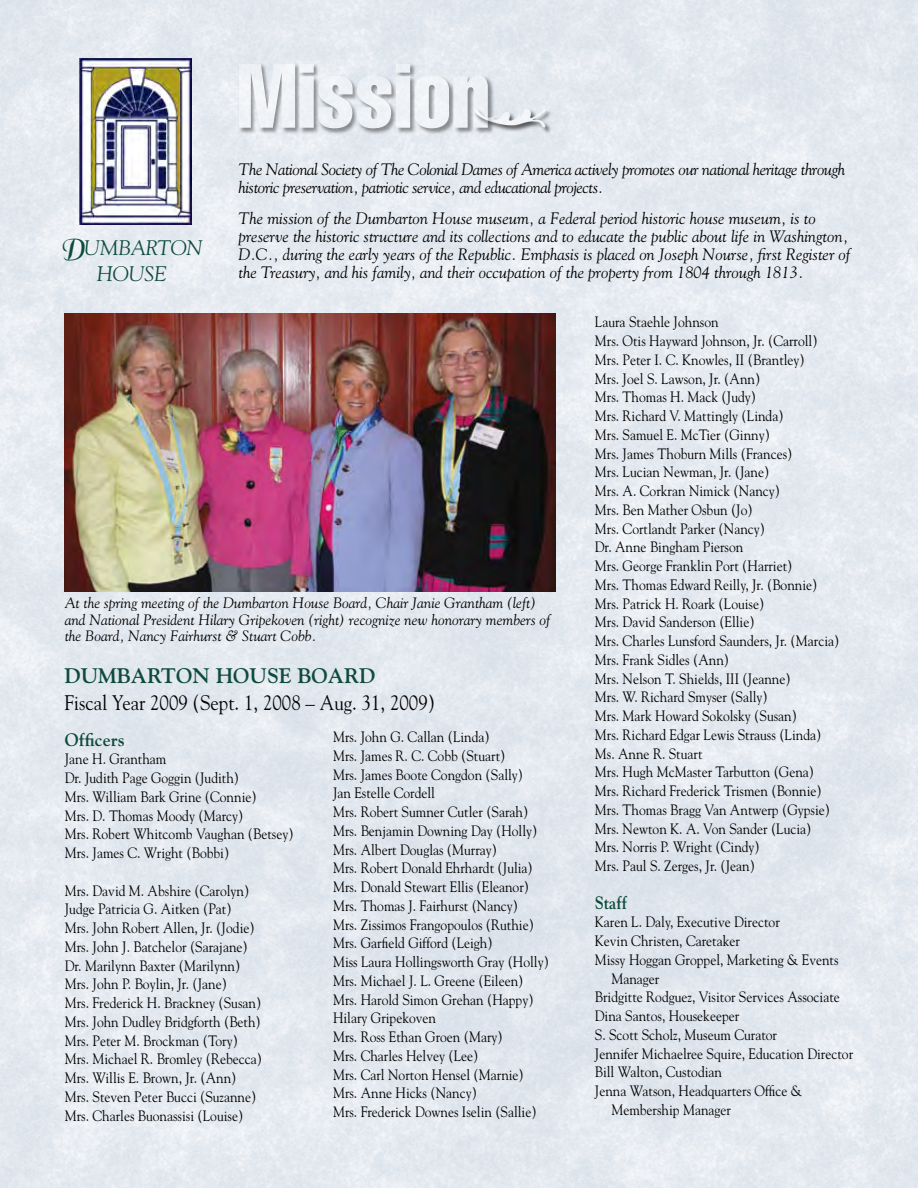
<style>
.page{position:relative;width:918px;height:1188px;background:#fff}
.page>*{position:absolute;margin:0;border:0;box-sizing:border-box;transform-origin:0 0}
.t1{font:extra-condensed 90px "Helvetica";letter-spacing:.005em;color:#fff}
.t2{font:21px "Goudy";color:#000;scale:.9 1}
.t3{font:700 21px "Goudy";color:#0d4b3d}
.t4{font:italic 21px/25.2px "Goudy";letter-spacing:-.025em;color:#0d4b3d;text-align:center}
.t5{font:700 18px "Goudy";color:#0d4b3d}
.t6{font:700 18px "Goudy";color:#0d4b3d;scale:.9 1}
.t7{font:italic 16.5px/18px "Goudy";color:#000}
.t8{font:italic 16.5px/18px "Goudy";letter-spacing:-.025em;color:#000}
.t9{font:15px/18.8px "Goudy";color:#000;scale:.9 1}
.t10{font:italic 15px/16.5px "Goudy";color:#000}
.s1{font-family:"Black Chancery";font-size:25.5px}
</style>
<div class="page">
<img style="left:0;top:0;width:918px;height:1188px">
<img style="left:80px;top:58px;width:112px;height:166px">
<img style="left:65px;top:313px;width:491px;height:278px">
<svg style="left:238px;top:63px;width:257px;height:72px;background:#b2b6ba"></svg>
<svg style="left:474px;top:109px;width:78px;height:26px"></svg>
<svg style="left:475px;top:109px;width:71px;height:19px"></svg>
<h2 class="t4" style="left:61px;top:235px;width:143px"><span class="s1">D</span>UMBARTON<br>HOUSE</h2>
<h1 class="t1" style="left:237px;top:39px;width:254px">Mission</h1>
<p class="t8" style="left:238px;top:159px;width:608px">The National Society of The Colonial Dames of America actively promotes our national heritage through historic preservation, patriotic service, and educational projects.</p>
<p class="t7" style="left:238px;top:209px;width:614px">The mission of the Dumbarton House museum, a Federal period historic house museum, is to preserve the historic structure and its collections and to educate the public about life in Washington, D.C., during the early years of the Republic. Emphasis is placed on Joseph Nourse, first Register of the Treasury, and his family, and their occupation of the property from 1804 through 1813.</p>
<p class="t10" style="left:65px;top:594px;width:487px">At the spring meeting of the Dumbarton House Board, Chair Janie Grantham (left) and National President Hilary Gripekoven (right) recognize new honorary members of the Board, Nancy Fairhurst &amp; Stuart Cobb.</p>
<h2 class="t3" style="left:64px;top:663px;width:313px">DUMBARTON HOUSE BOARD</h2>
<h2 class="t2" style="left:64px;top:689px;width:413px">Fiscal Year 2009 (Sept. 1, 2008 – Aug. 31, 2009)</h2>
<p class="t5" style="left:65px;top:729px;width:61px">Officers</p>
<p class="t9" style="left:65px;top:749px;width:256px">Jane H. Grantham<br>Dr. Judith Page Goggin (Judith)<br>Mrs. William Bark Grine (Connie)<br>Mrs. D. Thomas Moody (Marcy)<br>Mrs. Robert Whitcomb Vaughan (Betsey)<br>Mrs. James C. Wright (Bobbi)</p>
<p class="t9" style="left:65px;top:881px;width:221px">Mrs. David M. Abshire (Carolyn)<br>Judge Patricia G. Aitken (Pat)<br>Mrs. John Robert Allen, Jr. (Jodie)<br>Mrs. John J. Batchelor (Sarajane)<br>Dr. Marilynn Baxter (Marilynn)<br>Mrs. John P. Boylin, Jr. (Jane)<br>Mrs. Frederick H. Brackney (Susan)<br>Mrs. John Dudley Bridgforth (Beth)<br>Mrs. Peter M. Brockman (Tory)<br>Mrs. Michael R. Bromley (Rebecca)<br>Mrs. Willis E. Brown, Jr. (Ann)<br>Mrs. Steven Peter Bucci (Suzanne)<br>Mrs. Charles Buonassisi (Louise)</p>
<p class="t9" style="left:333px;top:727px;width:241px">Mrs. John G. Callan (Linda)<br>Mrs. James R. C. Cobb (Stuart)<br>Mrs. James Boote Congdon (Sally)<br>Jan Estelle Cordell<br>Mrs. Robert Sumner Cutler (Sarah)<br>Mrs. Benjamin Downing Day (Holly)<br>Mrs. Albert Douglas (Murray)<br>Mrs. Robert Donald Ehrhardt (Julia)<br>Mrs. Donald Stewart Ellis (Eleanor)<br>Mrs. Thomas J. Fairhurst (Nancy)<br>Mrs. Zissimos Frangopoulos (Ruthie)<br>Mrs. Garfield Gifford (Leigh)<br>Miss Laura Hollingsworth Gray (Holly)<br>Mrs. Michael J. L. Greene (Eileen)<br>Mrs. Harold Simon Grehan (Happy)<br>Hilary Gripekoven<br>Mrs. Ross Ethan Groen (Mary)<br>Mrs. Charles Helvey (Lee)<br>Mrs. Carl Norton Hensel (Marnie)<br>Mrs. Anne Hicks (Nancy)<br>Mrs. Frederick Downes Iselin (Sallie)</p>
<p class="t9" style="left:595px;top:312px;width:273px">Laura Staehle Johnson<br>Mrs. Otis Hayward Johnson, Jr. (Carroll)<br>Mrs. Peter I. C. Knowles, II (Brantley)<br>Mrs. Joel S. Lawson, Jr. (Ann)<br>Mrs. Thomas H. Mack (Judy)<br>Mrs. Richard V. Mattingly (Linda)<br>Mrs. Samuel E. McTier (Ginny)<br>Mrs. James Thoburn Mills (Frances)<br>Mrs. Lucian Newman, Jr. (Jane)<br>Mrs. A. Corkran Nimick (Nancy)<br>Mrs. Ben Mather Osbun (Jo)<br>Mrs. Cortlandt Parker (Nancy)<br>Dr. Anne Bingham Pierson<br>Mrs. George Franklin Port (Harriet)<br>Mrs. Thomas Edward Reilly, Jr. (Bonnie)<br>Mrs. Patrick H. Roark (Louise)<br>Mrs. David Sanderson (Ellie)<br>Mrs. Charles Lunsford Saunders, Jr. (Marcia)<br>Mrs. Frank Sidles (Ann)<br>Mrs. Nelson T. Shields, III (Jeanne)<br>Mrs. W. Richard Smyser (Sally)<br>Mrs. Mark Howard Sokolsky (Susan)<br>Mrs. Richard Edgar Lewis Strauss (Linda)<br>Ms. Anne R. Stuart<br>Mrs. Hugh McMaster Tarbutton (Gena)<br>Mrs. Richard Frederick Trismen (Bonnie)<br>Mrs. Thomas Bragg Van Antwerp (Gypsie)<br>Mrs. Newton K. A. Von Sander (Lucia)<br>Mrs. Norris P. Wright (Cindy)<br>Mrs. Paul S. Zerges, Jr. (Jean)</p>
<p class="t6" style="left:595px;top:892px;width:37px">Staff</p>
<p class="t9" style="left:595px;top:912px;width:207px">Karen L. Daly, Executive Director</p>
<p class="t9" style="left:595px;top:931px;width:163px">Kevin Christen, Caretaker</p>
<p class="t9" style="left:595px;top:950px;width:272px">Missy Hoggan Groppel, Marketing &amp; Events</p>
<p class="t9" style="left:611px;top:969px;width:55px">Manager</p>
<p class="t9" style="left:595px;top:987px;width:274px">Bridgitte Rodguez, Visitor Services Associate</p>
<p class="t9" style="left:595px;top:1006px;width:162px">Dina Santos, Housekeeper</p>
<p class="t9" style="left:595px;top:1025px;width:204px">S. Scott Scholz, Museum Curator</p>
<p class="t9" style="left:595px;top:1044px;width:289px">Jennifer Michaelree Squire, Education Director</p>
<p class="t9" style="left:595px;top:1062px;width:143px">Bill Walton, Custodian</p>
<p class="t9" style="left:595px;top:1081px;width:232px">Jenna Watson, Headquarters Office &amp;</p>
<p class="t9" style="left:611px;top:1100px;width:134px">Membership Manager</p>
</div>
